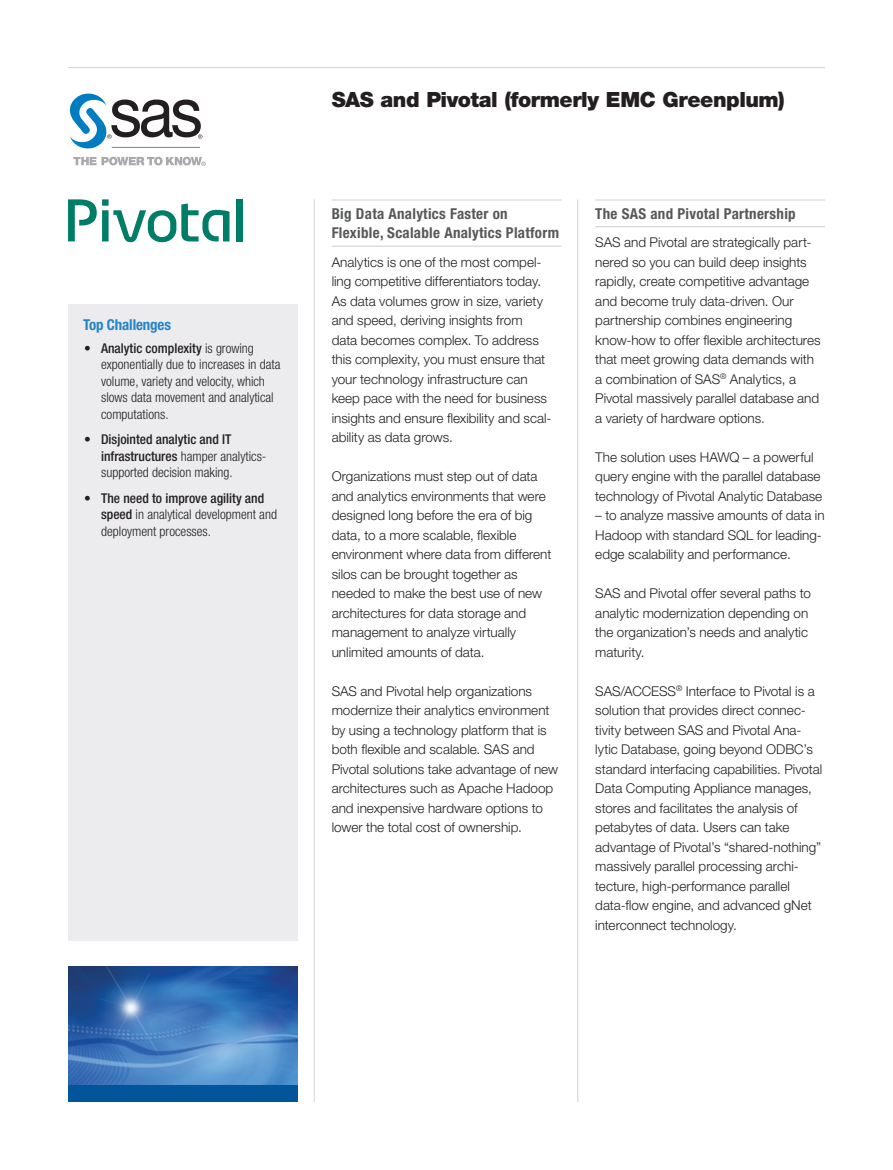
<style>
.page{position:relative;width:893px;height:1170px;background:#fff}
.page>*{position:absolute;margin:0;border:0;box-sizing:border-box;transform-origin:0 0}
.Headline__Page_1{font:900 21px "Helvetica Neue LT Std";letter-spacing:-.02em;color:#231f20}
.Subhd1__body_black{font:700 condensed 15px/19.5px "Helvetica Neue LT Std";letter-spacing:.02em;color:#57585a}
.Sidebar_Subhd_1__Blu{font:700 condensed 15px "Helvetica Neue LT Std";letter-spacing:-.01em;color:#2585c6}
.Body{font:300 13.5px/19.5px "Helvetica Neue LT Std";color:#231f20}
.Sidebar_Bullet_list{font:300 condensed 13.5px/16.5px "Helvetica Neue LT Std";color:#231f20}
.s1{font-weight:500}
</style>
<div class="page">
<hr style="left:68px;top:67px;width:757px;height:1px;background:#d1d2d4">
<hr style="left:314px;top:199px;width:1px;height:902px;background:#d1d2d4">
<hr style="left:577px;top:199px;width:1px;height:902px;background:#d1d2d4">
<div style="left:68px;top:304px;width:230px;height:636px;background:#ececee"></div>
<hr style="left:332px;top:199px;width:229px;height:1px;background:#d1d2d4">
<hr style="left:332px;top:245px;width:229px;height:2px;background:#d1d2d4">
<hr style="left:595px;top:199px;width:230px;height:1px;background:#d1d2d4">
<hr style="left:595px;top:226px;width:230px;height:1px;background:#d1d2d4">
<svg style="left:73px;top:157px;width:133px;height:8px"></svg>
<svg style="left:69px;top:93px;width:133px;height:56px"></svg>
<hr style="left:112px;top:147px;width:88px;height:1px;background:#808285">
<div style="left:236px;top:199px;width:6px;height:42px;background:#007d67"></div>
<svg style="left:68px;top:199px;width:161px;height:43px"></svg>
<img style="left:68px;top:966px;width:230px;height:119px">
<div style="left:68px;top:1085px;width:230px;height:16px;background:#01559b"></div>
<p class="Sidebar_Subhd_1__Blu" style="left:83px;top:315px;width:89px">Top Challenges</p>
<p class="Sidebar_Bullet_list" style="left:101px;top:339px;width:181px;text-indent:-17px">• <span class="s1">Analytic complexity</span> is growing exponentially due to increases in data volume, variety and velocity, which slows data movement and analytical computations.</p>
<p class="Sidebar_Bullet_list" style="left:101px;top:431px;width:167px;text-indent:-17px">• <span class="s1">Disjointed analytic and IT infrastructures</span> hamper analytics&shy;supported decision making.</p>
<p class="Sidebar_Bullet_list" style="left:101px;top:489px;width:177px;text-indent:-17px">• <span class="s1">The need to improve agility and speed</span> in analytical development and deployment processes.</p>
<p class="Headline__Page_1" style="left:332px;top:87px;width:455px">SAS and Pivotal (formerly EMC Greenplum)</p>
<p class="Subhd1__body_black" style="left:332px;top:203px;width:229px">Big Data Analytics Faster on<br>Flexible, Scalable Analytics Platform</p>
<p class="Body" style="left:332px;top:252px;width:221px">Analytics is one of the most compel&shy;ling competitive differentiators today.<br>As data volumes grow in size, variety and speed, deriving insights from data becomes complex. To address this complexity, you must ensure that your technology infrastructure can keep pace with the need for business insights and ensure flexibility and scal&shy;ability as data grows.</p>
<p class="Body" style="left:332px;top:466px;width:221px">Organizations must step out of data and analytics environments that were designed long before the era of big data, to a more scalable, flexible environment where data from different silos can be brought together as needed to make the best use of new architectures for data storage and management to analyze virtually unlimited amounts of data.</p>
<p class="Body" style="left:332px;top:681px;width:228px">SAS and Pivotal help organizations modernize their analytics environment by using a technology platform that is both flexible and scalable. SAS and Pivotal solutions take advantage of new architectures such as Apache Hadoop and inexpensive hardware options to lower the total cost of ownership.</p>
<p class="Subhd1__body_black" style="left:595px;top:203px;width:202px">The SAS and Pivotal Partnership</p>
<p class="Body" style="left:595px;top:232px;width:227px">SAS and Pivotal are strategically part&shy;nered so you can build deep insights rapidly, create competitive advantage and become truly data-driven. Our partnership combines engineering know-how to offer flexible architectures that meet growing data demands with a combination of SAS<sup>®</sup> Analytics, a Pivotal massively parallel database and a variety of hardware options.</p>
<p class="Body" style="left:595px;top:447px;width:229px">The solution uses HAWQ – a powerful query engine with the parallel database technology of Pivotal Analytic Database</p>
<p class="Body" style="left:595px;top:505px;width:231px">– to analyze massive amounts of data in<br>Hadoop with standard SQL for leading&shy;edge scalability and performance.</p>
<p class="Body" style="left:595px;top:583px;width:217px">SAS and Pivotal offer several paths to analytic modernization depending on the organization’s needs and analytic maturity.</p>
<p class="Body" style="left:595px;top:681px;width:228px">SAS/ACCESS<sup>®</sup> Interface to Pivotal is a solution that provides direct connec&shy;tivity between SAS and Pivotal Ana&shy;lytic Database, going beyond ODBC’s standard interfacing capabilities. Pivotal Data Computing Appliance manages, stores and facilitates the analysis of petabytes of data. Users can take advantage of Pivotal’s “shared-nothing” massively parallel processing archi&shy;tecture, high-performance parallel data-flow engine, and advanced gNet interconnect technology.</p>
</div>
